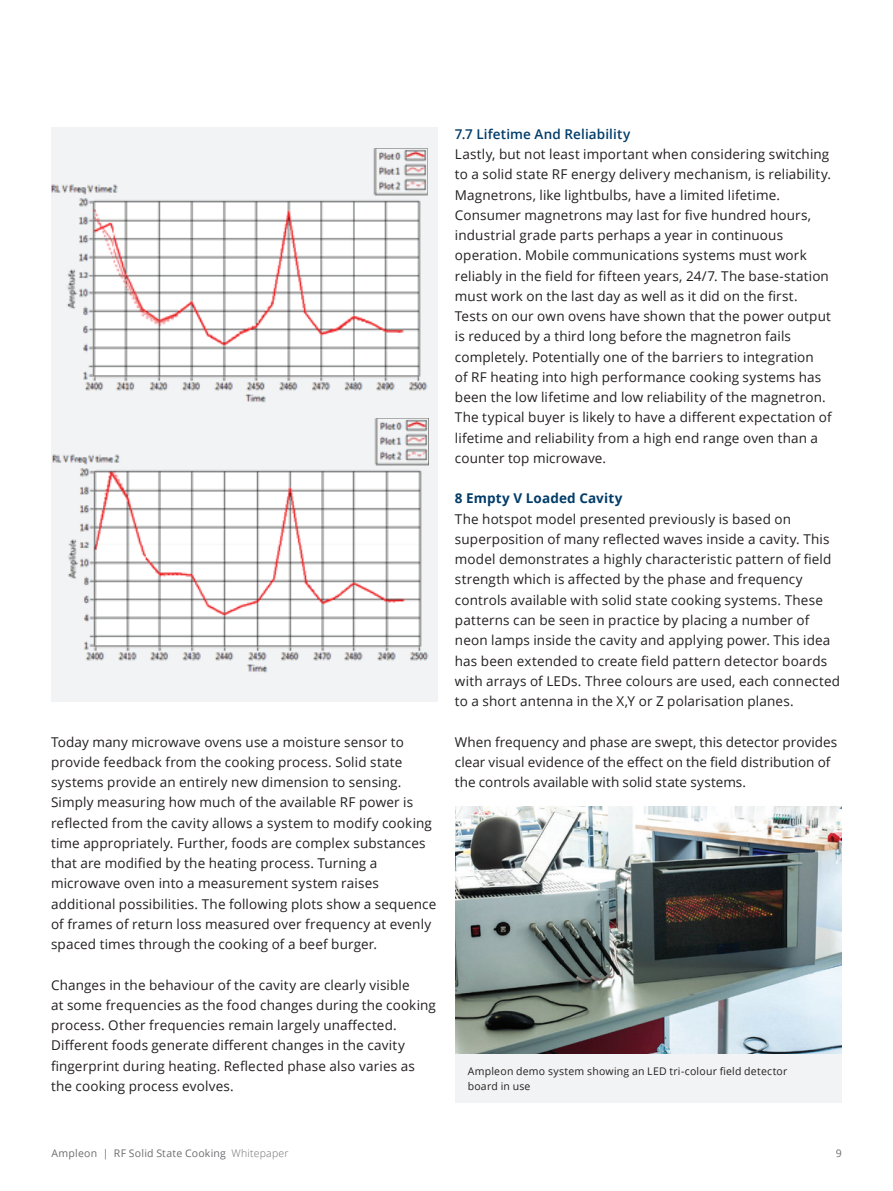
<style>
.page{position:relative;width:893px;height:1191px;background:#fff}
.page>*{position:absolute;margin:0;border:0;box-sizing:border-box;transform-origin:0 0}
.t1{font:13.5px/20.2px "Open Sans";letter-spacing:.01em;color:#231f20}
.t2{font:600 13.5px "Open Sans";letter-spacing:.01em;color:#003c69}
.t3{font:700 13.5px "Open Sans";letter-spacing:.01em;color:#003c69}
.t4{font:10.5px/15px "Open Sans";letter-spacing:.02em;color:#231f20}
.t5{font:10.5px "Open Sans";letter-spacing:.02em;color:#6c6d70}
.s1{font-weight:300}
</style>
<div class="page">
<div style="left:51px;top:128px;width:387px;height:574px;background:#f2f3f4"></div>
<img style="left:51px;top:148px;width:377px;height:255px">
<img style="left:94px;top:202px;width:323px;height:174px">
<img style="left:52px;top:418px;width:377px;height:255px">
<img style="left:97px;top:472px;width:321px;height:174px">
<div style="left:455px;top:1012px;width:387px;height:90px;background:#f2f3f4"></div>
<img style="left:455px;top:806px;width:387px;height:247px">
<p class="t1" style="left:51px;top:731px;width:387px">Today many microwave ovens use a moisture sensor to provide feedback from the cooking process. Solid state systems provide an entirely new dimension to sensing.<br>Simply measuring how much of the available RF power is reflected from the cavity allows a system to modify cooking time appropriately. Further, foods are complex substances that are modified by the heating process. Turning a microwave oven into a measurement system raises additional possibilities. The following plots show a sequence of frames of return loss measured over frequency at evenly spaced times through the cooking of a beef burger.</p>
<p class="t1" style="left:51px;top:974px;width:386px">Changes in the behaviour of the cavity are clearly visible<br>at some frequencies as the food changes during the cooking process. Other frequencies remain largely unaffected.<br>Different foods generate different changes in the cavity fingerprint during heating. Reflected phase also varies as the cooking process evolves.</p>
<p class="t2" style="left:455px;top:125px;width:177px">7.7 Lifetime And Reliability</p>
<p class="t1" style="left:455px;top:144px;width:378px">Lastly, but not least important when considering switching to a solid state RF energy delivery mechanism, is reliability.<br>Magnetrons, like lightbulbs, have a limited lifetime.<br>Consumer magnetrons may last for five hundred hours, industrial grade parts perhaps a year in continuous operation. Mobile communications systems must work reliably in the field for fifteen years, 24/7. The base-station must work on the last day as well as it did on the first.<br>Tests on our own ovens have shown that the power output is reduced by a third long before the magnetron fails completely. Potentially one of the barriers to integration<br>of RF heating into high performance cooking systems has been the low lifetime and low reliability of the magnetron.<br>The typical buyer is likely to have a different expectation of lifetime and reliability from a high end range oven than a counter top microwave.</p>
<p class="t3" style="left:455px;top:489px;width:169px">8 Empty V Loaded Cavity</p>
<p class="t1" style="left:455px;top:508px;width:387px">The hotspot model presented previously is based on superposition of many reflected waves inside a cavity. This model demonstrates a highly characteristic pattern of field strength which is affected by the phase and frequency controls available with solid state cooking systems. These patterns can be seen in practice by placing a number of neon lamps inside the cavity and applying power. This idea has been extended to create field pattern detector boards with arrays of LEDs. Three colours are used, each connected to a short antenna in the X,Y or Z polarisation planes.</p>
<p class="t1" style="left:455px;top:731px;width:384px">When frequency and phase are swept, this detector provides clear visual evidence of the effect on the field distribution of the controls available with solid state systems.</p>
<p class="t4" style="left:468px;top:1063px;width:321px">Ampleon demo system showing an LED tri-colour field detector board in use</p>
<p class="t5" style="left:51px;top:1145px;width:239px">Ampleon | RF Solid State Cooking <span class="s1">Whitepaper</span></p>
<p class="t5" style="left:836px;top:1145px;width:8px">9</p>
</div>
